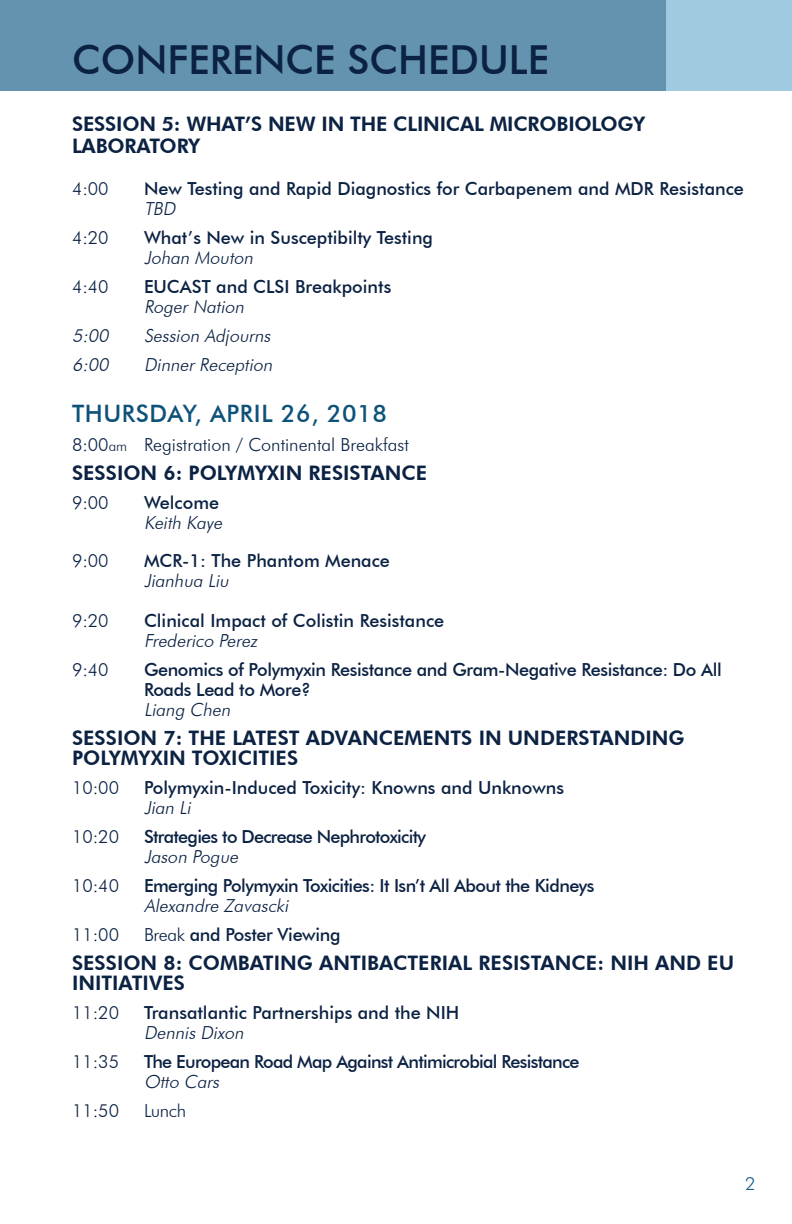
<style>
.page{position:relative;width:792px;height:1224px;background:#fff}
.page>*{position:absolute;margin:0;border:0;box-sizing:border-box;transform-origin:0 0}
.t1{font:500 40px "Futura BT";color:#0c2243}
.t2{font:500 24px "Futura BT";letter-spacing:.025em;color:#0f5278}
.t3{font:800 20px/20px "Futura BT";color:#0c2243}
.t4{font:500 18px/20px "Futura BT";color:#0c2243}
.t5{font:500 18px/20px "Futura BT";letter-spacing:-.02em;color:#0c2243}
.t6{font:300 18px "Futura BT";color:#0c2243}
.t7{font:500 18px/20px "Futura BT";letter-spacing:-.04em;color:#0c2243}
.t8{font:italic 300 18px/20px "Futura BT";color:#0c2243}
.t9{font:300 18px "Futura BT";color:#1d638b}
.s1{font-weight:300;font-style:italic}
.s2{font-size:14px}
.s3{font-weight:500;font-style:normal}
.s4{font-weight:300}
</style>
<div class="page">
<div style="left:0;top:0;width:667px;height:91px;background:#6393af"></div>
<div style="left:667px;top:0;width:125px;height:91px;background:#a0cae0"></div>
<p class="t1" style="left:72px;top:35px;width:478px">CONFERENCE SCHEDULE</p>
<p class="t3" style="left:72px;top:112px;width:575px;line-height:22px">SESSION 5: WHAT’S NEW IN THE CLINICAL MICROBIOLOGY<br>LABORATORY</p>
<p class="t6" style="left:72px;top:177px;width:38px">4:00</p>
<p class="t4" style="left:144px;top:178px;width:601px">New Testing and Rapid Diagnostics for Carbapenem and MDR Resistance<br><span class="s1">TBD</span></p>
<p class="t6" style="left:72px;top:226px;width:38px">4:20</p>
<p class="t4" style="left:144px;top:227px;width:291px">What’s New in Susceptibilty Testing<br><span class="s1">Johan Mouton</span></p>
<p class="t6" style="left:72px;top:275px;width:38px">4:40</p>
<p class="t4" style="left:144px;top:276px;width:249px">EUCAST and CLSI Breakpoints<br><span class="s1">Roger Nation</span></p>
<p class="t8" style="left:72px;top:325px;width:42px">5:00</p>
<p class="t8" style="left:144px;top:325px;width:132px">Session Adjourns</p>
<p class="t8" style="left:72px;top:354px;width:42px">6:00</p>
<p class="t8" style="left:144px;top:354px;width:134px">Dinner Reception</p>
<p class="t2" style="left:72px;top:399px;width:316px">THURSDAY, APRIL 26, 2018</p>
<p class="t6" style="left:72px;top:433px;width:338px">8:00<span class="s2">am</span> Registration / Continental Breakfast</p>
<p class="t3" style="left:72px;top:462px;width:357px">SESSION 6: POLYMYXIN RESISTANCE</p>
<p class="t6" style="left:72px;top:491px;width:38px">9:00</p>
<p class="t8" style="left:144px;top:492px;width:83px"><span class="s3">Welcome<br></span>Keith Kaye</p>
<p class="t6" style="left:72px;top:549px;width:38px">9:00</p>
<p class="t4" style="left:144px;top:550px;width:247px">MCR-1: The Phantom Menace<br><span class="s1">Jianhua Liu</span></p>
<p class="t6" style="left:72px;top:609px;width:38px">9:20</p>
<p class="t4" style="left:144px;top:610px;width:302px">Clinical Impact of Colistin Resistance<br><span class="s1">Frederico Perez</span></p>
<p class="t6" style="left:72px;top:658px;width:38px">9:40</p>
<p class="t5" style="left:144px;top:659px;width:579px">Genomics of Polymyxin Resistance and Gram-Negative Resistance: Do All<br>Roads Lead to More?<br><span class="s1">Liang Chen</span></p>
<p class="t3" style="left:72px;top:727px;width:614px">SESSION 7: THE LATEST ADVANCEMENTS IN UNDERSTANDING<br>POLYMYXIN TOXICITIES</p>
<p class="t6" style="left:72px;top:776px;width:49px">10:00</p>
<p class="t4" style="left:144px;top:777px;width:422px">Polymyxin-Induced Toxicity: Knowns and Unknowns<br><span class="s1">Jian Li</span></p>
<p class="t6" style="left:72px;top:825px;width:49px">10:20</p>
<p class="t7" style="left:144px;top:826px;width:283px">Strategies to Decrease Nephrotoxicity<br><span class="s1">Jason Pogue</span></p>
<p class="t6" style="left:72px;top:874px;width:49px">10:40</p>
<p class="t5" style="left:144px;top:875px;width:452px">Emerging Polymyxin Toxicities: It Isn’t All About the Kidneys<br><span class="s1">Alexandre Zavascki</span></p>
<p class="t6" style="left:72px;top:923px;width:49px">11:00</p>
<p class="t5" style="left:144px;top:924px;width:198px"><span class="s4">Break</span> and Poster Viewing</p>
<p class="t3" style="left:72px;top:952px;width:664px">SESSION 8: COMBATING ANTIBACTERIAL RESISTANCE: NIH AND EU<br>INITIATIVES</p>
<p class="t6" style="left:72px;top:1001px;width:49px">11:20</p>
<p class="t4" style="left:144px;top:1002px;width:317px">Transatlantic Partnerships and the NIH<br><span class="s1">Dennis Dixon</span></p>
<p class="t6" style="left:72px;top:1050px;width:49px">11:35</p>
<p class="t7" style="left:144px;top:1051px;width:437px">The European Road Map Against Antimicrobial Resistance<br><span class="s1">Otto Cars</span></p>
<p class="t6" style="left:72px;top:1099px;width:49px">11:50</p>
<p class="t6" style="left:144px;top:1099px;width:44px">Lunch</p>
<p class="t9" style="left:745px;top:1173px;width:12px">2</p>
</div>
